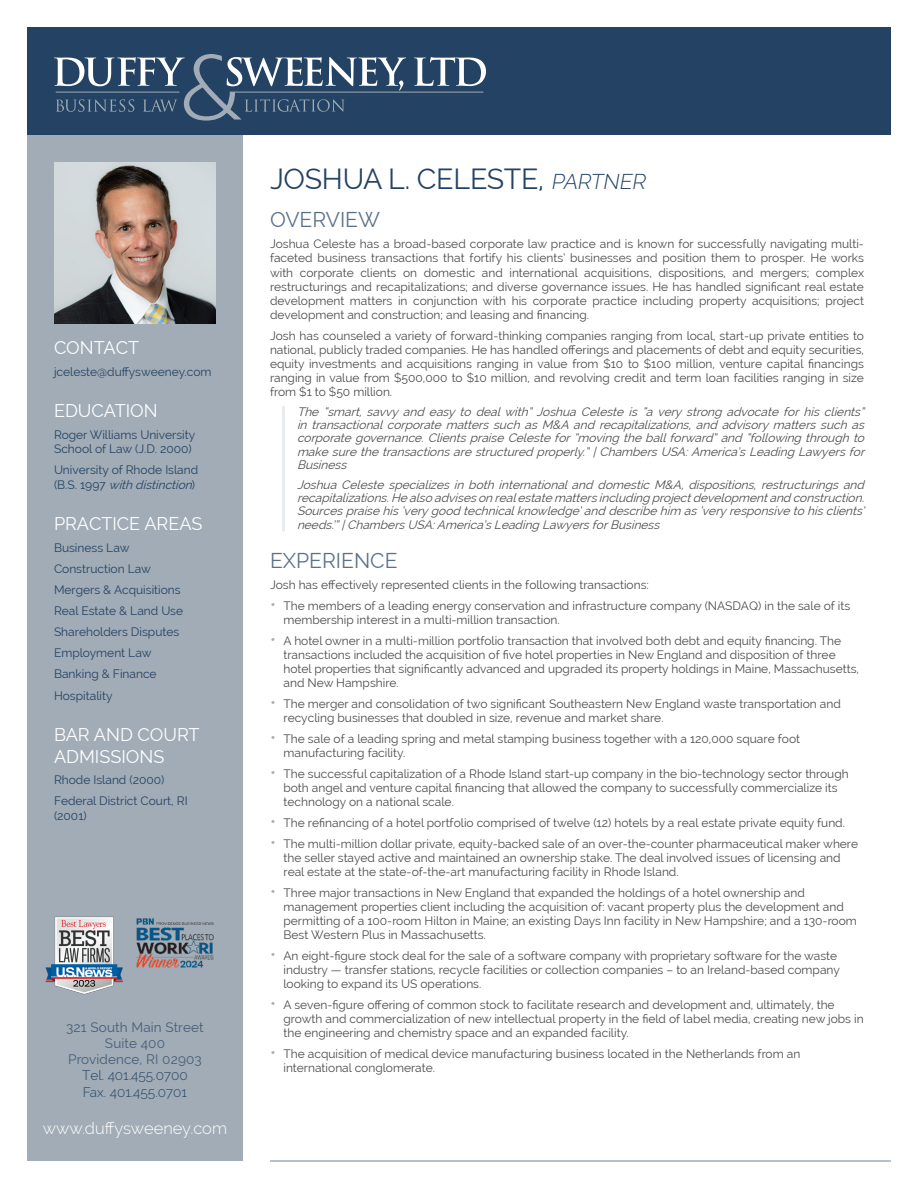
<style>
.page{position:relative;width:918px;height:1188px;background:#fff}
.page>*{position:absolute;margin:0;border:0;box-sizing:border-box;transform-origin:0 0}
.Name{font:28.5px "Raleway";letter-spacing:-.01em;color:#244263}
.Body_Heading{font:21px "Raleway";color:#5b718a}
.Sidebar_Heading{font:18px/21.6px "Raleway";color:#fff}
.t1{font:300 16.5px "Raleway";color:#fff}
.t2{font:13.5px/16.2px "Raleway";letter-spacing:.01em;color:#455e7a;text-align:center}
.t3{font:300 13.5px/16.2px "Raleway";color:#244263}
.Long_Bio_Body{font:12px/14.1px "Raleway";color:#4b4c4d}
.Long_Bio_Body-2{font:italic 12px/13.2px "Raleway";color:#4b4c4d;text-align:justify}
.Sidebar_Body{font:12px/14.4px "Raleway";color:#244263}
.s1{font-style:italic}
.s2{font-weight:300;font-style:italic;font-size:21px}
.s3{font-size:16.5px;color:#a1acb6}
</style>
<div class="page">
<div style="left:27px;top:40px;width:216px;height:1121px;background:#a1acb6"></div>
<div style="left:27px;top:27px;width:864px;height:108px;background:#244263"></div>
<svg style="left:54px;top:54px;width:352px;height:67px"></svg>
<svg style="left:414px;top:57px;width:72px;height:29px"></svg>
<hr style="left:56px;top:92px;width:123px;height:1px;background:#a1acb6">
<hr style="left:230px;top:92px;width:253px;height:1px;background:#a1acb6">
<hr style="left:270px;top:1160px;width:621px;height:2px;background:#a1acb6">
<img style="left:54px;top:162px;width:162px;height:162px">
<img style="left:136px;top:918px;width:78px;height:50px">
<img style="left:45px;top:916px;width:78px;height:79px">
<hr style="left:282px;top:406px;width:3px;height:125px;background:#e9ecef">
<p class="Sidebar_Heading" style="left:54px;top:337px;width:87px">CONTACT</p>
<p class="Sidebar_Body" style="left:54px;top:364px;width:159px">jceleste@duffysweeney.com</p>
<p class="Sidebar_Heading" style="left:54px;top:400px;width:105px">EDUCATION</p>
<p class="Sidebar_Body" style="left:54px;top:427px;width:143px">Roger Williams University<br>School of Law (J.D. 2000)</p>
<p class="Sidebar_Body" style="left:54px;top:463px;width:146px">University of Rhode Island ( B . S . 1 9 9 7 <span class="s1">with distinction</span>)</p>
<p class="Sidebar_Heading" style="left:54px;top:513px;width:150px">PRACTICE AREAS</p>
<p class="Sidebar_Body" style="left:54px;top:540px;width:77px">Business Law</p>
<p class="Sidebar_Body" style="left:54px;top:561px;width:99px">Construction Law</p>
<p class="Sidebar_Body" style="left:54px;top:582px;width:128px">Mergers &amp; Acquisitions</p>
<p class="Sidebar_Body" style="left:54px;top:604px;width:131px">Real Estate &amp; Land Use</p>
<p class="Sidebar_Body" style="left:54px;top:625px;width:127px">Shareholders Disputes</p>
<p class="Sidebar_Body" style="left:54px;top:646px;width:99px">Employment Law</p>
<p class="Sidebar_Body" style="left:54px;top:667px;width:104px">Banking &amp; Finance</p>
<p class="Sidebar_Body" style="left:54px;top:688px;width:60px">Hospitality</p>
<p class="Sidebar_Heading" style="left:54px;top:724px;width:147px">BAR AND COURT<br>ADMISSIONS</p>
<p class="Sidebar_Body" style="left:54px;top:773px;width:112px">Rhode Island (2000)</p>
<p class="Sidebar_Body" style="left:54px;top:794px;width:135px">Federal District Court, RI (2001)</p>
<p class="t2" style="left:66px;top:1019px;width:139px">321 South Main Street<br>Suite 400<br>Providence, RI 02903</p>
<p class="t3" style="left:82px;top:1067px;width:107px">Tel. 401.455.0700<br>Fax. 401.455.0701</p>
<h3 class="t1" style="left:43px;top:1119px;width:186px">www.duffysweeney.com</h3>
<p class="Name" style="left:270px;top:162px;width:381px">JOSHUA L. CELESTE, <span class="s2">PARTNER</span></p>
<p class="Body_Heading" style="left:270px;top:208px;width:112px">OVERVIEW</p>
<p class="Long_Bio_Body" style="left:270px;top:237px;width:596px;text-align:justify">Joshua Celeste has a broad-based corporate law practice and is known for successfully navigating multi&shy;faceted business transactions that fortify his clients’ businesses and position them to prosper. He works with corporate clients on domestic and international acquisitions, dispositions, and mergers; complex restructurings and recapitalizations; and diverse governance issues. He has handled significant real estate development matters in conjunction with his corporate practice including property acquisitions; project development and construction; and leasing and financing.</p>
<p class="Long_Bio_Body" style="left:270px;top:328px;width:596px;text-align:justify">Josh has counseled a variety of forward-thinking companies ranging from local, start-up private entities to national, publicly traded companies. He has handled offerings and placements of debt and equity securities, equity investments and acquisitions ranging in value from $10 to $100 million, venture capital financings ranging in value from $500,000 to $10 million, and revolving credit and term loan facilities ranging in size from $1 to $50 million.</p>
<p class="Long_Bio_Body-2" style="left:297px;top:405px;width:572px">The “smart, savvy and easy to deal with” Joshua Celeste is “a very strong advocate for his clients” in transactional corporate matters such as M&amp;A and recapitalizations, and advisory matters such as corporate governance.Clientspraise Celeste for“moving the ballforward”and “following through to make sure the transactionsare structured properly.”|ChambersUSA:America’sLeading Lawyersfor Business</p>
<p class="Long_Bio_Body-2" style="left:297px;top:478px;width:573px">Joshua Celeste specializes in both international and domestic M&amp;A, dispositions, restructurings and recapitalizations.He also adviseson realestate mattersincluding projectdevelopmentand construction.<br>Sourcespraise his‘verygood technicalknowledge’and describe him as‘veryresponsive to hisclients’ needs.’”|ChambersUSA:America’sLeading LawyersforBusiness</p>
<p class="Body_Heading" style="left:270px;top:548px;width:129px">EXPERIENCE</p>
<p class="Long_Bio_Body" style="left:270px;top:578px;width:380px">Josh has effectively represented clients in the following transactions:</p>
<p class="Long_Bio_Body" style="left:284px;top:598px;width:568px;text-indent:-14px"><span class="s3">•</span> The members of a leading energy conservation and infrastructure company (NASDAQ) in the sale of its membership interest in a multi-million transaction.</p>
<p class="Long_Bio_Body" style="left:284px;top:633px;width:577px;text-indent:-14px"><span class="s3">•</span> A hotel owner in a multi-million portfolio transaction that involved both debt and equity financing. The transactions included the acquisition of five hotel properties in New England and disposition of three hotel properties that significantly advanced and upgraded its property holdings in Maine, Massachusetts, and New Hampshire.</p>
<p class="Long_Bio_Body" style="left:284px;top:696px;width:559px;text-indent:-14px"><span class="s3">•</span> The merger and consolidation of two significant Southeastern New England waste transportation and recycling businesses that doubled in size, revenue and market share.</p>
<p class="Long_Bio_Body" style="left:284px;top:731px;width:518px;text-indent:-14px"><span class="s3">•</span> The sale of a leading spring and metal stamping business together with a 120,000 square foot manufacturing facility.</p>
<p class="Long_Bio_Body" style="left:284px;top:766px;width:567px;text-indent:-14px"><span class="s3">•</span> The successful capitalization of a Rhode Island start-up company in the bio-technology sector through both angel and venture capital financing that allowed the company to successfully commercialize its technology on a national scale.</p>
<p class="Long_Bio_Body" style="left:270px;top:815px;width:577px"><span class="s3">•</span> The refinancing of a hotel portfolio comprised of twelve (12) hotels by a real estate private equity fund.</p>
<p class="Long_Bio_Body" style="left:284px;top:836px;width:576px;text-indent:-14px"><span class="s3">•</span> The multi-million dollar private, equity-backed sale of an over-the-counter pharmaceutical maker where the seller stayed active and maintained an ownership stake. The deal involved issues of licensing and real estate at the state-of-the-art manufacturing facility in Rhode Island.</p>
<p class="Long_Bio_Body" style="left:284px;top:885px;width:575px;text-indent:-14px"><span class="s3">•</span> Three major transactions in New England that expanded the holdings of a hotel ownership and management properties client including the acquisition of: vacant property plus the development and permitting of a 100-room Hilton in Maine; an existing Days Inn facility in New Hampshire; and a 130-room Best Western Plus in Massachusetts.</p>
<p class="Long_Bio_Body" style="left:284px;top:948px;width:558px;text-indent:-14px"><span class="s3">•</span> An eight-figure stock deal for the sale of a software company with proprietary software for the waste industry — transfer stations, recycle facilities or collection companies – to an Ireland-based company looking to expand its US operations.</p>
<p class="Long_Bio_Body" style="left:284px;top:998px;width:582px;text-indent:-14px"><span class="s3">•</span> A seven-figure offering of common stock to facilitate research and development and, ultimately, the growth and commercialization of new intellectual property in the field of label media, creating new jobs in the engineering and chemistry space and an expanded facility.</p>
<p class="Long_Bio_Body" style="left:284px;top:1047px;width:518px;text-indent:-14px"><span class="s3">•</span> The acquisition of medical device manufacturing business located in the Netherlands from an international conglomerate.</p>
</div>
